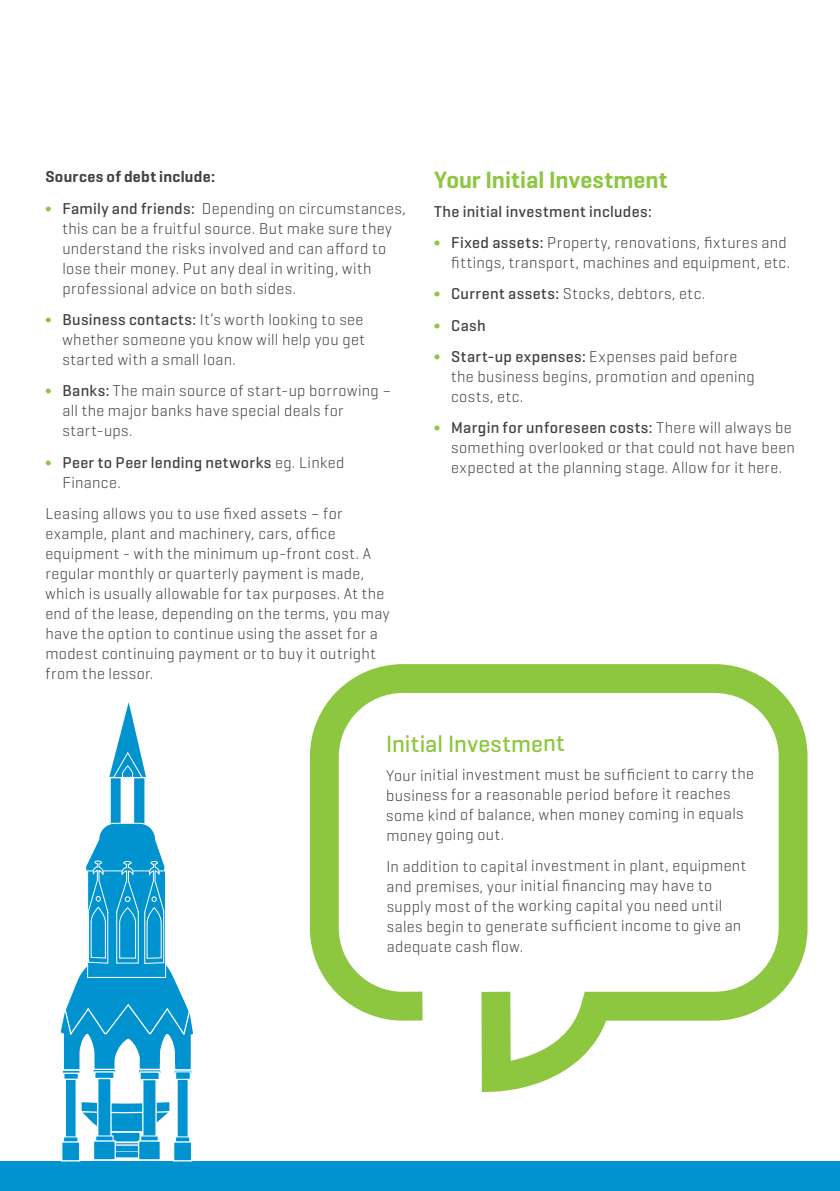
<style>
.page{position:relative;width:840px;height:1191px;background:#fff}
.page>*{position:absolute;margin:0;border:0;box-sizing:border-box;transform-origin:0 0}
.t1{font:600 24px "Geogrotesque";color:#8dc63f}
.t2{font:500 24px "Geogrotesque";letter-spacing:.005em;color:#8dc63f}
.t3{font:300 16px/20px "Geogrotesque";letter-spacing:.02em;color:#414042}
.t4{font:500 16px/20px "Geogrotesque";letter-spacing:.02em;color:#414042}
.s1{font-weight:600}
.s2{color:#8dc63f}
.s3{font-weight:500}
.s4{font-weight:300;color:#8dc63f}
.s5{font-weight:300}
</style>
<div class="page">
<svg style="left:309px;top:664px;width:499px;height:428px"></svg>
<div style="left:0;top:1161px;width:839px;height:30px;background:#0093d0"></div>
<div style="left:110px;top:774px;width:11px;height:50px;background:#0093d0;border:1px solid #fff"></div>
<div style="left:133px;top:774px;width:12px;height:50px;background:#0093d0;border:1px solid #fff"></div>
<svg style="left:109px;top:702px;width:37px;height:77px"></svg>
<svg style="left:81px;top:1102px;width:89px;height:30px"></svg>
<div style="left:109px;top:1131px;width:32px;height:11px;background:#0093d0;border:1px solid #fff"></div>
<div style="left:102px;top:1150px;width:48px;height:8px;background:#0093d0"></div>
<svg style="left:116px;top:1143px;width:22px;height:9px"></svg>
<div style="left:97px;top:1077px;width:15px;height:66px;background:#0093d0;border:1px solid #fff"></div>
<div style="left:95px;top:1135px;width:18px;height:8px;background:#0093d0;border:1px solid #fff"></div>
<div style="left:93px;top:1140px;width:23px;height:20px;background:#0093d0;border:1px solid #fff"></div>
<div style="left:142px;top:1077px;width:15px;height:66px;background:#0093d0;border:1px solid #fff"></div>
<div style="left:140px;top:1135px;width:18px;height:8px;background:#0093d0;border:1px solid #fff"></div>
<div style="left:138px;top:1140px;width:23px;height:20px;background:#0093d0;border:1px solid #fff"></div>
<div style="left:65px;top:1078px;width:12px;height:66px;background:#0093d0;border:1px solid #fff"></div>
<div style="left:63px;top:1136px;width:15px;height:8px;background:#0093d0;border:1px solid #fff"></div>
<div style="left:61px;top:1141px;width:19px;height:20px;background:#0093d0;border:1px solid #fff"></div>
<div style="left:177px;top:1078px;width:11px;height:66px;background:#0093d0"></div>
<div style="left:175px;top:1136px;width:15px;height:8px;background:#0093d0;border:1px solid #fff"></div>
<div style="left:173px;top:1141px;width:19px;height:20px;background:#0093d0;border:1px solid #fff"></div>
<div style="left:94px;top:1071px;width:21px;height:8px;background:#0093d0;border:1px solid #fff"></div>
<div style="left:139px;top:1071px;width:21px;height:9px;background:#0093d0;border:1px solid #fff"></div>
<svg style="left:175px;top:1071px;width:15px;height:8px"></svg>
<svg style="left:62px;top:1071px;width:18px;height:2px"></svg>
<div style="left:63px;top:1072px;width:16px;height:8px;background:#0093d0;border:1px solid #fff"></div>
<svg style="left:60px;top:822px;width:133px;height:249px"></svg>
<p class="t3" style="left:45px;top:160px;width:362px;line-height:31.4px"><span class="s1">Sources of debt include:<br></span><span class="s2">∫</span> <span class="s3">Family and friends:</span> Depending on circumstances,</p>
<p class="t3" style="left:62px;top:217px;width:331px">this can be a fruitful source. But make sure they understand the risks involved and can afford to lose their money. Put any deal in writing, with professional advice on both sides.</p>
<p class="t3" style="left:62px;top:309px;width:304px;text-align:justify;text-indent:-17px"><span class="s2">∫</span> <span class="s3">Business contacts:</span> It’s worth looking to see whether someone you know will help you get started with a small loan.</p>
<p class="t3" style="left:62px;top:380px;width:330px;text-indent:-17px"><span class="s2">∫</span> <span class="s3">Banks:</span> The main source of start-up borrowing – all the major banks have special deals for start-ups.</p>
<p class="t4" style="left:62px;top:452px;width:283px;text-indent:-17px"><span class="s4">∫</span> Peer to Peer lending networks <span class="s5">eg. Linked<br>Finance.</span></p>
<p class="t3" style="left:45px;top:503px;width:345px">Leasing allows you to use fixed assets – for example, plant and machinery, cars, office equipment - with the minimum up-front cost. A regular monthly or quarterly payment is made, which is usually allowable for tax purposes. At the end of the lease, depending on the terms, you may have the option to continue using the asset for a modest continuing payment or to buy it outright from the lessor.</p>
<h1 class="t1" style="left:434px;top:165px;width:235px">Your Initial Investment</h1>
<p class="t4" style="left:434px;top:195px;width:354px;line-height:31.4px">The initial investment includes:<br><span class="s4">∫</span> Fixed assets: <span class="s5">Property, renovations, fixtures and</span></p>
<p class="t3" style="left:434px;top:246px;width:357px;line-height:31.4px;text-indent:17px">fittings, transport, machines and equipment, etc. <span class="s2">∫</span> <span class="s3">Current assets:</span> Stocks, debtors, etc.<br><span class="s2">∫</span> <span class="s3">Cash<br></span><span class="s2">∫</span> <span class="s3">Start-up expenses:</span> Expenses paid before</p>
<p class="t3" style="left:451px;top:366px;width:305px">the business begins, promotion and opening costs, etc.</p>
<p class="t3" style="left:451px;top:417px;width:345px;text-indent:-17px"><span class="s2">∫</span> <span class="s3">Margin for unforeseen costs:</span> There will always be something overlooked or that could not have been expected at the planning stage. Allow for it here.</p>
<h1 class="t2" style="left:386px;top:728px;width:180px">Initial Investment</h1>
<p class="t3" style="left:386px;top:764px;width:369px">Your initial investment must be sufficient to carry the business for a reasonable period before it reaches some kind of balance, when money coming in equals money going out.</p>
<p class="t3" style="left:386px;top:855px;width:361px">In addition to capital investment in plant, equipment and premises, your initial financing may have to supply most of the working capital you need until sales begin to generate sufficient income to give an adequate cash flow.</p>
</div>
